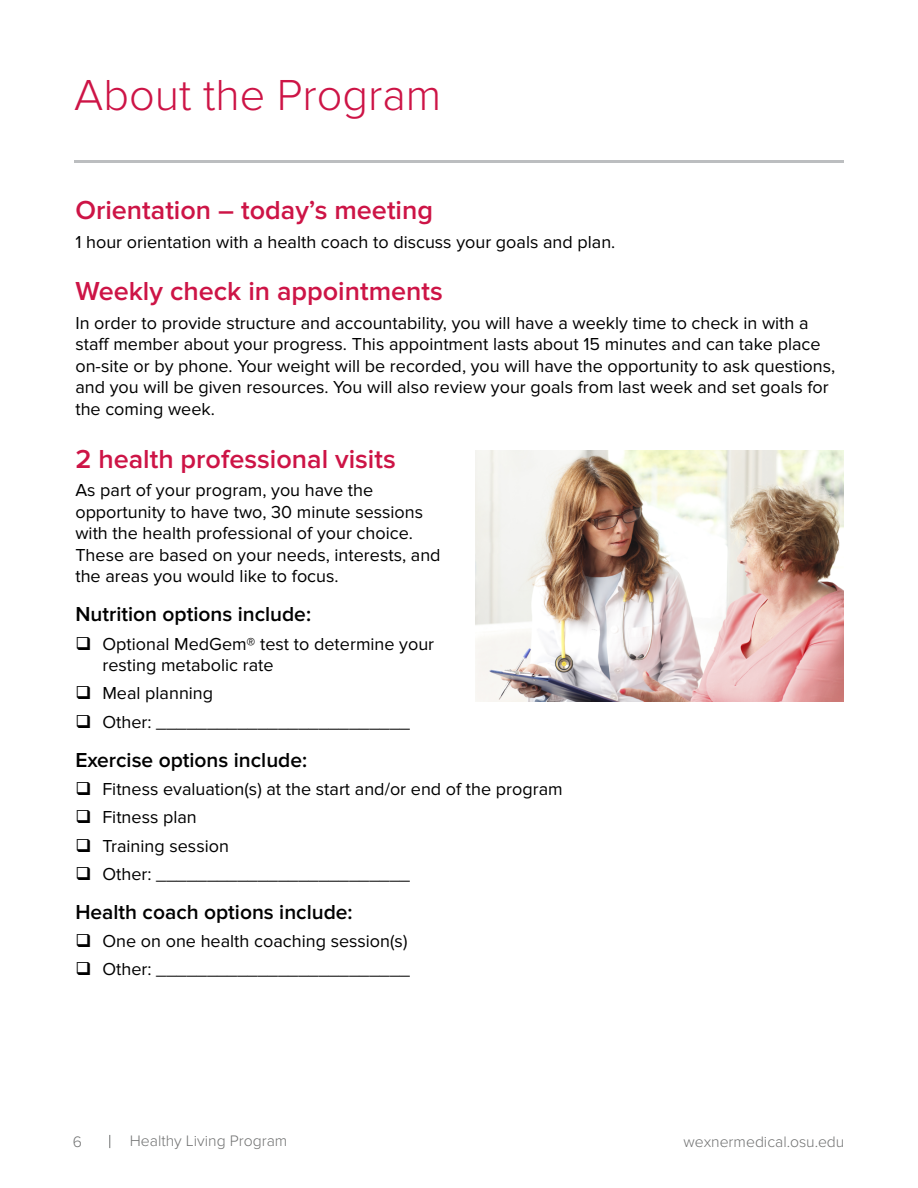
<style>
.page{position:relative;width:918px;height:1188px;background:#fff}
.page>*{position:absolute;margin:0;border:0;box-sizing:border-box;transform-origin:0 0}
.t1{font:300 45px "Proxima Nova";color:#cd1446}
.t2{font:600 27px "Proxima Nova";color:#cd1446}
.t3{font:600 21px "Proxima Nova";color:#000}
.t4{font:18px/21.6px "Proxima Nova";color:#000}
.t5{font:300 15.75px "Proxima Nova";color:#717272}
</style>
<div class="page">
<svg style="left:109px;top:1135px;width:1px;height:13px"></svg>
<hr style="left:74px;top:160px;width:770px;height:3px;background:#bcbec0">
<img style="left:475px;top:450px;width:369px;height:252px">
<h2 class="t1" style="left:74px;top:69px;width:369px">About the Program</h2>
<h3 class="t2" style="left:75px;top:195px;width:359px">Orientation – today’s meeting</h3>
<p class="t4" style="left:75px;top:231px;width:542px">1 hour orientation with a health coach to discuss your goals and plan.</p>
<h3 class="t2" style="left:75px;top:276px;width:369px">Weekly check in appointments</h3>
<p class="t4" style="left:75px;top:312px;width:761px">In order to provide structure and accountability, you will have a weekly time to check in with a staff member about your progress. This appointment lasts about 15 minutes and can take place on-site or by phone. Your weight will be recorded, you will have the opportunity to ask questions, and you will be given resources. You will also review your goals from last week and set goals for the coming week.</p>
<h3 class="t2" style="left:75px;top:443px;width:322px">2 health professional visits</h3>
<p class="t4" style="left:75px;top:480px;width:367px">As part of your program, you have the opportunity to have two, 30 minute sessions with the health professional of your choice.<br>These are based on your needs, interests, and the areas you would like to focus.</p>
<h4 class="t3" style="left:75px;top:602px;width:237px">Nutrition options include:</h4>
<p class="t4" style="left:102px;top:633px;width:333px">Optional MedGem® test to determine your resting metabolic rate</p>
<p class="t4" style="left:102px;top:683px;width:112px">Meal planning</p>
<p class="t4" style="left:102px;top:711px;width:309px">Other: _________________________</p>
<h4 class="t3" style="left:75px;top:747px;width:233px">Exercise options include:</h4>
<p class="t4" style="left:102px;top:778px;width:462px">Fitness evaluation(s) at the start and/or end of the program</p>
<p class="t4" style="left:102px;top:807px;width:96px">Fitness plan</p>
<p class="t4" style="left:102px;top:835px;width:128px">Training session</p>
<p class="t4" style="left:102px;top:863px;width:309px">Other: _________________________</p>
<h4 class="t3" style="left:75px;top:900px;width:279px">Health coach options include:</h4>
<p class="t4" style="left:102px;top:930px;width:307px">One on one health coaching session(s)</p>
<p class="t4" style="left:102px;top:959px;width:309px">Other: _________________________</p>
<p class="t5" style="left:73px;top:1132px;width:11px">6</p>
<p class="t5" style="left:130px;top:1132px;width:159px">Healthy Living Program</p>
<p class="t5" style="left:683px;top:1132px;width:163px">wexnermedical.osu.edu</p>
</div>
